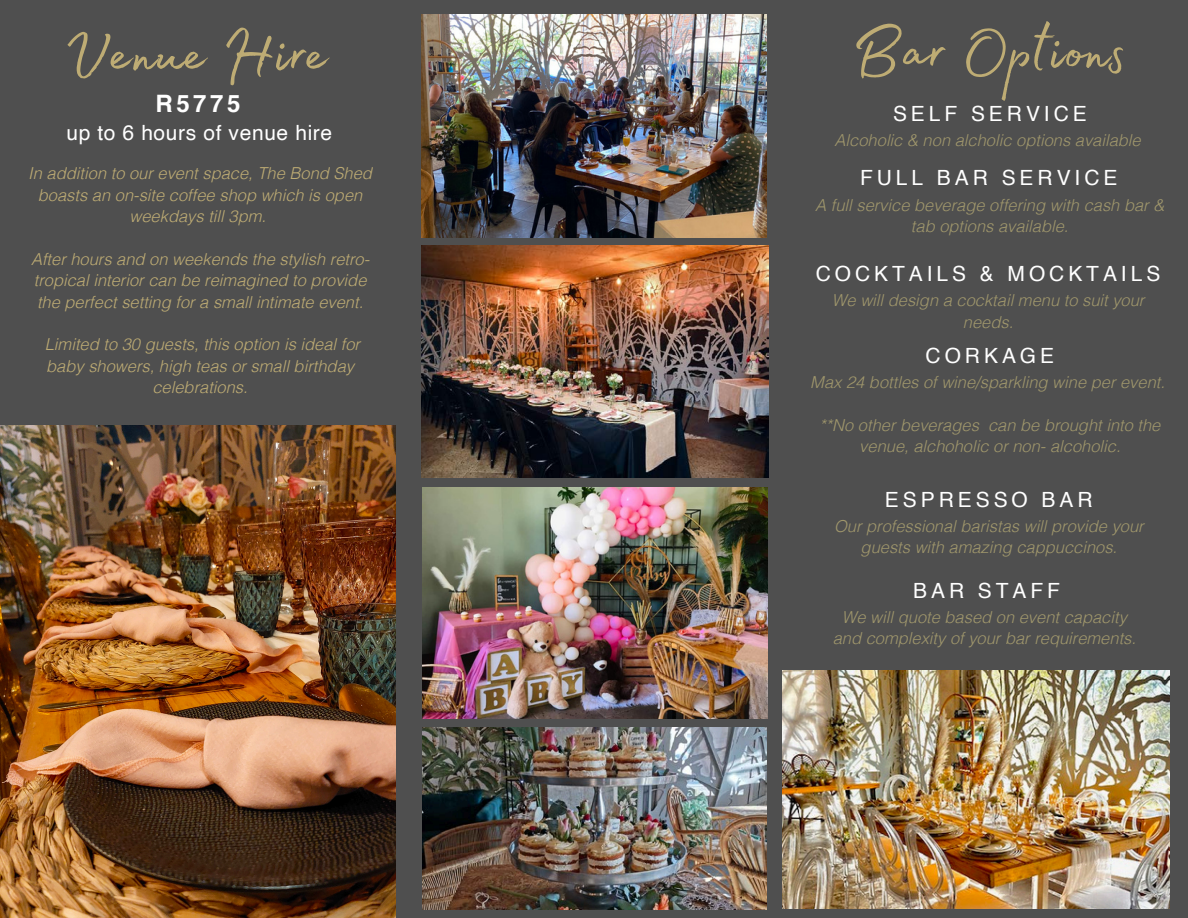
<style>
.page{position:relative;width:1188px;height:918px;background:#4f4f4f}
.page>*{position:absolute;margin:0;border:0;box-sizing:border-box;transform-origin:0 0}
.t1{font:82.65px "Madelyn Fill";color:#beac74}
.t2{font:700 24px "Helvetica";letter-spacing:.15em;color:#fff}
.t3{font:21px "Helvetica";letter-spacing:.19em;color:#fff}
.t4{font:21px "Helvetica";letter-spacing:.03em;color:#fff}
.t5{font:italic 300 16.5px/21.3px "Helvetica";color:#a0976c;text-align:center}
.t6{font:italic 300 16.5px/21.3px "Helvetica";color:#beac74;text-align:center}
</style>
<div class="page">
<img style="left:421px;top:15px;width:345px;height:222px">
<img style="left:421px;top:246px;width:348px;height:231px">
<img style="left:423px;top:728px;width:344px;height:181px">
<img style="left:423px;top:488px;width:345px;height:231px">
<img style="left:0;top:426px;width:396px;height:491px">
<img style="left:783px;top:670px;width:387px;height:239px">
<p class="t1" style="left:63px;top:-10px;width:266px">Venue Hire</p>
<p class="t2" style="left:155px;top:93px;width:87px">R5775</p>
<p class="t4" style="left:66px;top:124px;width:267px">up to 6 hours of venue hire</p>
<p class="t6" style="left:28px;top:164px;width:345px">In addition to our event space, The Bond Shed boasts an on-site coffee shop which is open weekdays till 3pm.</p>
<p class="t6" style="left:31px;top:250px;width:340px;text-align:left">After hours and on weekends the stylish retro&shy;tropical interior can be reimagined to provide the perfect setting for a small intimate event.</p>
<p class="t6" style="left:45px;top:335px;width:317px">Limited to 30 guests, this option is ideal for baby showers, high teas or small birthday celebrations.</p>
<p class="t1" style="left:851px;top:-13px;width:277px">Bar Options</p>
<h2 class="t3" style="left:893px;top:105px;width:195px">SELF SERVICE</h2>
<p class="t5" style="left:835px;top:131px;width:308px">Alcoholic &amp; non alcholic options available</p>
<p class="t3" style="left:860px;top:169px;width:259px">FULL BAR SERVICE</p>
<h2 class="t5" style="left:815px;top:196px;width:351px">A full service beverage offering with cash bar &amp; tab options available.</h2>
<h2 class="t3" style="left:816px;top:265px;width:346px">COCKTAILS &amp; MOCKTAILS</h2>
<h2 class="t5" style="left:832px;top:291px;width:314px">We will design a cocktail menu to suit your needs.</h2>
<h2 class="t3" style="left:926px;top:347px;width:130px">CORKAGE</h2>
<p class="t5" style="left:810px;top:373px;width:356px">Max 24 bottles of wine/sparkling wine per event.</p>
<p class="t5" style="left:819px;top:416px;width:342px">**No other beverages can be brought into the venue, alchoholic or non- alcoholic.</p>
<h2 class="t3" style="left:885px;top:491px;width:209px">ESPRESSO BAR</h2>
<p class="t5" style="left:834px;top:517px;width:311px">Our professional baristas will provide your guests with amazing cappuccinos.</p>
<h1 class="t3" style="left:913px;top:582px;width:148px">BAR STAFF</h1>
<p class="t5" style="left:842px;top:608px;width:287px">We will quote based on event capacity</p>
<p class="t5" style="left:833px;top:629px;width:305px">and complexity of your bar requirements.</p>
</div>
